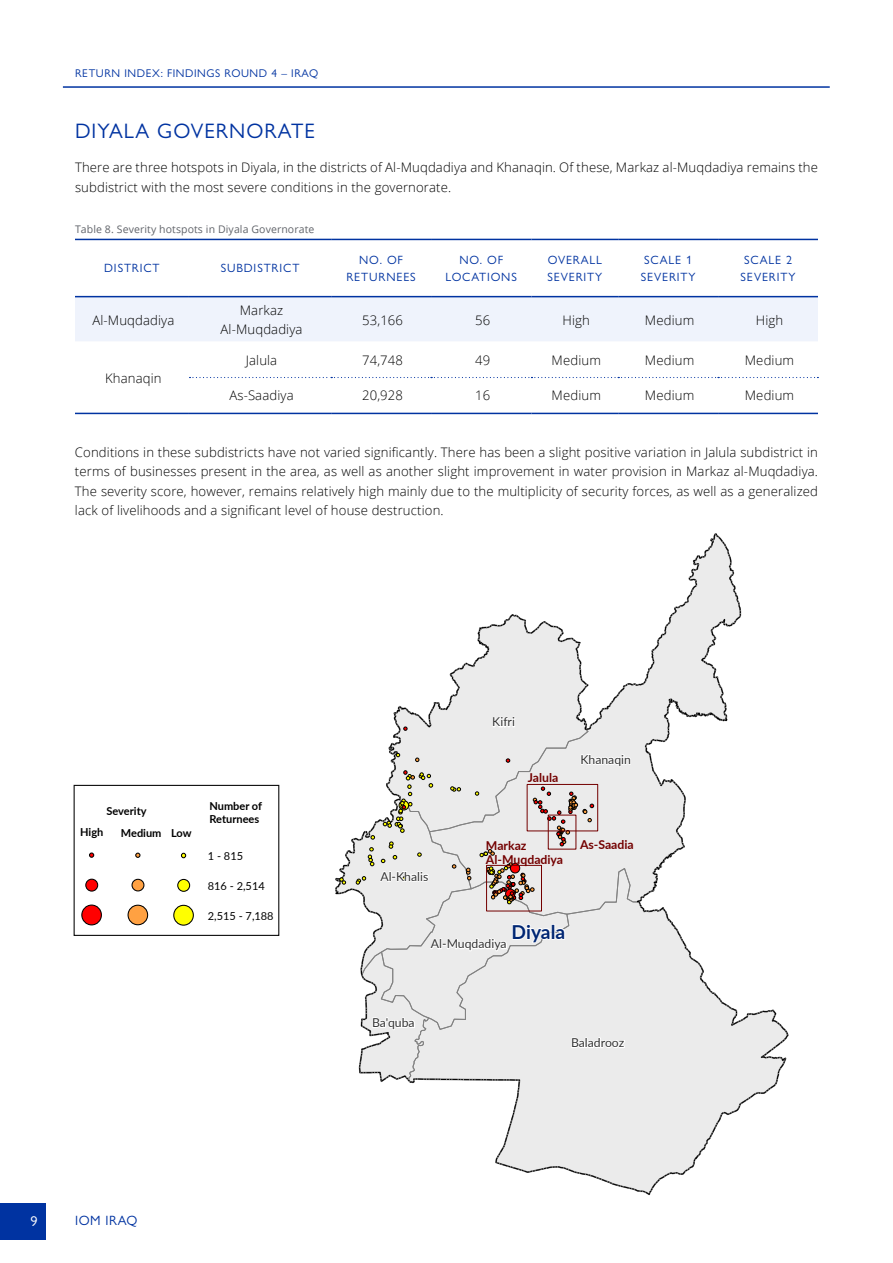
<style>
.page{position:relative;width:893px;height:1263px;background:#fff}
.page>*{position:absolute;margin:0;border:0;box-sizing:border-box;transform-origin:0 0}
.t1{font:21px "Gill Sans Nova";letter-spacing:.05em;color:#0033a1}
.t2{font:700 19.2px "Lato";color:#002673}
.t3{font:14.25px "Gill Sans Nova";color:#fff}
.t4{font:13.5px "Gill Sans Nova";letter-spacing:.04em;color:#0033a1}
.t5{font:300 13.2px/19.5px "Open Sans";letter-spacing:.01em;color:#000}
.t6{font:12.3px "Lato";color:#343434}
.t7{font:700 12.3px/14.5px "Lato";color:#730000}
.t8{font:12px/16.5px "Gill Sans Nova";letter-spacing:.07em;color:#0033a1}
.t9{font:11.25px "Gill Sans Nova";letter-spacing:.05em;color:#0033a1}
.t10{font:700 10.95px/13.2px "Lato";color:#000}
.t11{font:10.95px "Lato";color:#000}
.t12{font:10.5px "Open Sans";letter-spacing:.01em;color:#61646a}
</style>
<div class="page">
<div style="left:0;top:1203px;width:46px;height:36px;background:#0033a1"></div>
<hr style="left:63px;top:87px;width:767px;height:1px;background:#0033a1">
<div style="left:75px;top:297px;width:743px;height:44px;background:#eff3fc"></div>
<svg style="left:75px;top:376px;width:743px;height:37px"></svg>
<hr style="left:75px;top:239px;width:114px;height:1px;background:#0033a1">
<hr style="left:189px;top:239px;width:142px;height:1px;background:#0033a1">
<hr style="left:75px;top:296px;width:114px;height:1px;background:#0033a1">
<hr style="left:189px;top:296px;width:142px;height:1px;background:#0033a1">
<hr style="left:75px;top:413px;width:114px;height:1px;background:#0033a1">
<hr style="left:331px;top:239px;width:100px;height:1px;background:#0033a1">
<hr style="left:431px;top:239px;width:100px;height:1px;background:#0033a1">
<hr style="left:531px;top:239px;width:87px;height:1px;background:#0033a1">
<hr style="left:618px;top:239px;width:100px;height:1px;background:#0033a1">
<hr style="left:718px;top:239px;width:100px;height:1px;background:#0033a1">
<hr style="left:331px;top:296px;width:100px;height:1px;background:#0033a1">
<hr style="left:431px;top:296px;width:100px;height:1px;background:#0033a1">
<hr style="left:531px;top:296px;width:87px;height:1px;background:#0033a1">
<hr style="left:618px;top:296px;width:100px;height:1px;background:#0033a1">
<hr style="left:718px;top:296px;width:100px;height:1px;background:#0033a1">
<hr style="left:189px;top:413px;width:142px;height:1px;background:#0033a1">
<hr style="left:331px;top:413px;width:100px;height:1px;background:#0033a1">
<hr style="left:431px;top:413px;width:100px;height:1px;background:#0033a1">
<hr style="left:531px;top:413px;width:87px;height:1px;background:#0033a1">
<hr style="left:618px;top:413px;width:100px;height:1px;background:#0033a1">
<hr style="left:718px;top:413px;width:100px;height:1px;background:#0033a1">
<svg style="left:190px;top:377px;width:628px;height:1px"></svg>
<svg style="left:335px;top:533px;width:454px;height:663px"></svg>
<div style="left:486px;top:865px;width:56px;height:46px;border:1px solid #730000"></div>
<div style="left:527px;top:784px;width:71px;height:47px;border:1px solid #730000"></div>
<div style="left:548px;top:815px;width:28px;height:34px;border:1px solid #730000"></div>
<svg style="left:73px;top:784px;width:207px;height:152px"></svg>
<p class="t9" style="left:75px;top:67px;width:245px">RETURN INDEX: FINDINGS ROUND 4 – IRAQ</p>
<h1 class="t1" style="left:75px;top:118px;width:241px">DIYALA GOVERNORATE</h1>
<p class="t5" style="left:75px;top:157px;width:745px">There are three hotspots in Diyala, in the districts of Al-Muqdadiya and Khanaqin. Of these, Markaz al-Muqdadiya remains the subdistrict with the most severe conditions in the governorate.</p>
<p class="t12" style="left:75px;top:222px;width:241px">Table 8. Severity hotspots in Diyala Governorate</p>
<p class="t8" style="left:104px;top:260px;width:57px">DISTRICT</p>
<p class="t8" style="left:221px;top:260px;width:80px">SUBDISTRICT</p>
<p class="t8" style="left:346px;top:252px;width:71px;text-align:center">NO. OF<br>RETURNEES</p>
<p class="t8" style="left:445px;top:252px;width:73px;text-align:center">NO. OF<br>LOCATIONS</p>
<p class="t8" style="left:547px;top:252px;width:56px">OVERALL<br>SEVERITY</p>
<p class="t8" style="left:641px;top:252px;width:56px">SCALE 1<br>SEVERITY</p>
<p class="t8" style="left:741px;top:252px;width:56px">SCALE 2<br>SEVERITY</p>
<p class="t5" style="left:93px;top:310px;width:83px">Al-Muqdadiya</p>
<p class="t5" style="left:221px;top:300px;width:83px;text-align:center">Markaz<br>Al-Muqdadiya</p>
<p class="t5" style="left:362px;top:310px;width:42px">53,166</p>
<p class="t5" style="left:475px;top:310px;width:17px">56</p>
<p class="t5" style="left:563px;top:310px;width:29px">High</p>
<p class="t5" style="left:645px;top:310px;width:51px">Medium</p>
<p class="t5" style="left:756px;top:310px;width:29px">High</p>
<p class="t5" style="left:105px;top:368px;width:58px">Khanaqin</p>
<p class="t5" style="left:246px;top:350px;width:33px">Jalula</p>
<p class="t5" style="left:362px;top:350px;width:42px">74,748</p>
<p class="t5" style="left:475px;top:350px;width:17px">49</p>
<p class="t5" style="left:552px;top:350px;width:51px">Medium</p>
<p class="t5" style="left:645px;top:350px;width:51px">Medium</p>
<p class="t5" style="left:745px;top:350px;width:51px">Medium</p>
<p class="t5" style="left:229px;top:386px;width:66px">As-Saadiya</p>
<p class="t5" style="left:362px;top:386px;width:42px">20,928</p>
<p class="t5" style="left:475px;top:386px;width:17px">16</p>
<p class="t5" style="left:552px;top:386px;width:51px">Medium</p>
<p class="t5" style="left:645px;top:386px;width:51px">Medium</p>
<p class="t5" style="left:745px;top:386px;width:51px">Medium</p>
<p class="t5" style="left:75px;top:442px;width:745px;text-align:justify">Conditions in these subdistricts have not varied significantly. There has been a slight positive variation in Jalula subdistrict in terms of businesses present in the area, as well as another slight improvement in water provision in Markaz al-Muqdadiya.<br>The severity score, however, remains relatively high mainly due to the multiplicity of security forces, as well as a generalized lack of livelihoods and a significant level of house destruction.</p>
<p class="t10" style="left:107px;top:804px;width:42px">Severity</p>
<p class="t10" style="left:210px;top:798px;width:54px">Number of<br>Returnees</p>
<p class="t10" style="left:80px;top:825px;width:25px">High</p>
<p class="t10" style="left:121px;top:825px;width:72px">Medium Low</p>
<p class="t11" style="left:208px;top:848px;width:37px">1 - 815</p>
<p class="t11" style="left:208px;top:878px;width:58px">816 - 2,514</p>
<p class="t11" style="left:208px;top:908px;width:67px">2,515 - 7,188</p>
<p class="t3" style="left:31px;top:1212px;width:9px">9</p>
<p class="t4" style="left:75px;top:1212px;width:64px">IOM IRAQ</p>
<p class="t6" style="left:492px;top:713px;width:24px">Kifri</p>
<p class="t7" style="left:528px;top:770px;width:32px">Jalula</p>
<p class="t6" style="left:580px;top:751px;width:52px">Khanaqin</p>
<p class="t6" style="left:380px;top:868px;width:49px">Al-Khalis</p>
<p class="t7" style="left:486px;top:837px;width:79px">Markaz<br>Al-Muqdadiya</p>
<p class="t7" style="left:580px;top:836px;width:55px">As-Saadia</p>
<h2 class="t2" style="left:512px;top:918px;width:55px">Diyala</h2>
<p class="t6" style="left:431px;top:935px;width:77px">Al-Muqdadiya</p>
<p class="t6" style="left:372px;top:1014px;width:44px">Ba'quba</p>
<p class="t6" style="left:571px;top:1034px;width:55px">Baladrooz</p>
</div>
